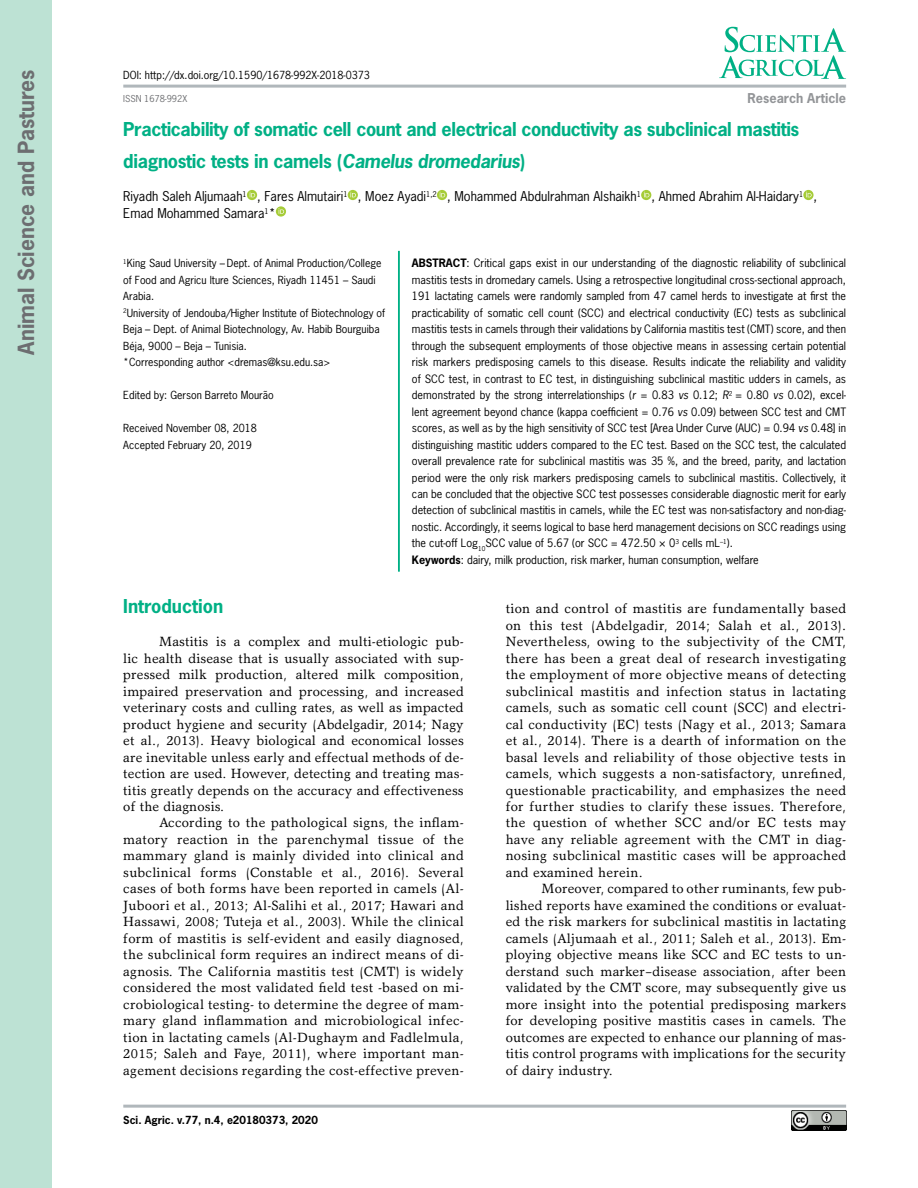
<style>
.page{position:relative;width:918px;height:1188px;background:#fff}
.page>*{position:absolute;margin:0;border:0;box-sizing:border-box;transform-origin:0 0}
.t1{font:700 21px "News Gothic";color:#6d6e71}
.t2{font:700 18px "News Gothic";letter-spacing:-.02em;color:#00b085}
.t3{font:700 18px "News Gothic";color:#00b085}
.t4{font:13.5px/16.5px "Garth Graphic";letter-spacing:.01em;color:#000;text-align:justify}
.t5{font:12.75px/16.5px "News Gothic";color:#000}
.t6{font:700 12.75px "News Gothic";color:#939598}
.t7{font:10.8px/16.5px "News Gothic";color:#000}
.t8{font:10.5px/16.5px "News Gothic";color:#000}
.t9{font:700 10.5px "News Gothic";color:#000}
.t10{font:9px "News Gothic";color:#6d6e71}
.s1{font-style:italic}
.s2{font-weight:700}
</style>
<div class="page">
<svg style="left:719px;top:27px;width:127px;height:52px"></svg>
<div style="left:0;top:0;width:51px;height:1188px;background:#bde2d4"></div>
<hr style="left:123px;top:85px;width:723px;height:3px;background:#b0b7bb">
<hr style="left:123px;top:1105px;width:723px;height:3px;background:#b0b7bb">
<img style="left:791px;top:1111px;width:55px;height:19px">
<svg style="left:247px;top:190px;width:10px;height:10px"></svg>
<svg style="left:250px;top:192px;width:5px;height:5px"></svg>
<svg style="left:348px;top:190px;width:10px;height:10px"></svg>
<svg style="left:350px;top:192px;width:6px;height:5px"></svg>
<svg style="left:437px;top:190px;width:10px;height:10px"></svg>
<svg style="left:440px;top:192px;width:5px;height:5px"></svg>
<svg style="left:641px;top:190px;width:10px;height:10px"></svg>
<svg style="left:644px;top:192px;width:5px;height:5px"></svg>
<svg style="left:803px;top:190px;width:11px;height:10px"></svg>
<svg style="left:806px;top:192px;width:6px;height:5px"></svg>
<svg style="left:276px;top:206px;width:10px;height:11px"></svg>
<svg style="left:279px;top:208px;width:5px;height:6px"></svg>
<hr style="left:398px;top:251px;width:2px;height:321px;background:#00b085">
<h1 class="t1" style="left:12px;top:355px;width:286px;rotate:-90deg">Animal Science and Pastures</h1>
<p class="t8" style="left:123px;top:66px;width:248px">DOI: http://dx.doi.org/10.1590/1678-992X-2018-0373</p>
<p class="t10" style="left:123px;top:93px;width:65px">ISSN 1678-992X</p>
<p class="t6" style="left:748px;top:89px;width:100px">Research Article</p>
<h2 class="t2" style="left:123px;top:117px;width:678px">Practicability of somatic cell count and electrical conductivity as subclinical mastitis</h2>
<h2 class="t2" style="left:123px;top:150px;width:404px">diagnostic tests in camels (<span class="s1">Camelus dromedarius</span>)</h2>
<p class="t5" style="left:123px;top:188px;width:695px">Riyadh Saleh Aljumaah<sup>1</sup> , Fares Almutairi<sup>1</sup> , Moez Ayadi<sup>1,2</sup> , Mohammed Abdulrahman Alshaikh<sup>1</sup> , Ahmed Abrahim Al-Haidary<sup>1</sup> ,<br>Emad Mohammed Samara<sup>1</sup>*</p>
<p class="t8" style="left:123px;top:255px;width:263px"><sup>1</sup>King Saud University – Dept. of Animal Production/College of Food and Agricu lture Sciences, Riyadh 11451 – Saudi Arabia.<br><sup>2</sup>University of Jendouba/Higher Institute of Biotechnology of Beja – Dept. of Animal Biotechnology, Av. Habib Bourguiba Béja, 9000 – Beja – Tunisia.<br>*Corresponding author &lt;dremas@ksu.edu.sa&gt;</p>
<p class="t8" style="left:123px;top:387px;width:152px">Edited by: Gerson Barreto Mourão</p>
<p class="t8" style="left:123px;top:420px;width:135px">Received November 08, 2018<br>Accepted February 20, 2019</p>
<p class="t7" style="left:412px;top:255px;width:436px"><span class="s2">ABSTRACT</span>: Critical gaps exist in our understanding of the diagnostic reliability of subclinical mastitis tests in dromedary camels. Using a retrospective longitudinal cross-sectional approach, 191 lactating camels were randomly sampled from 47 camel herds to investigate at first the practicability of somatic cell count (SCC) and electrical conductivity (EC) tests as subclinical mastitis tests in camels through their validations by California mastitis test (CMT) score, and then through the subsequent employments of those objective means in assessing certain potential risk markers predisposing camels to this disease. Results indicate the reliability and validity of SCC test, in contrast to EC test, in distinguishing subclinical mastitic udders in camels, as demonstrated by the strong interrelationships (<span class="s1">r</span> = 0.83 <span class="s1">vs</span> 0.12; <span class="s1">R</span><sup>2</sup> = 0.80 <span class="s1">vs</span> 0.02), excel&shy;lent agreement beyond chance (kappa coefficient = 0.76 <span class="s1">vs</span> 0.09) between SCC test and CMT scores, as well as by the high sensitivity of SCC test [Area Under Curve (AUC) = 0.94 <span class="s1">vs</span> 0.48] in distinguishing mastitic udders compared to the EC test. Based on the SCC test, the calculated overall prevalence rate for subclinical mastitis was 35 %, and the breed, parity, and lactation period were the only risk markers predisposing camels to subclinical mastitis. Collectively, it can be concluded that the objective SCC test possesses considerable diagnostic merit for early detection of subclinical mastitis in camels, while the EC test was non-satisfactory and non-diag&shy;nostic. Accordingly, it seems logical to base herd management decisions on SCC readings using the cut-off Log<sub>10</sub>SCC value of 5.67 (or SCC = 472.50 × 0<sup>3</sup> cells mL<sup>–1</sup>).<br><span class="s2">Keywords</span>: dairy, milk production, risk marker, human consumption, welfare</p>
<h2 class="t3" style="left:123px;top:595px;width:101px">Introduction</h2>
<p class="t4" style="left:123px;top:633px;width:342px;text-indent:36px">Mastitis is a complex and multi-etiologic pub&shy;lic health disease that is usually associated with sup&shy;pressed milk production, altered milk composition, impaired preservation and processing, and increased veterinary costs and culling rates, as well as impacted product hygiene and security (Abdelgadir, 2014; Nagy et al., 2013). Heavy biological and economical losses are inevitable unless early and effectual methods of de&shy;tection are used. However, detecting and treating mas&shy;titis greatly depends on the accuracy and effectiveness of the diagnosis.</p>
<p class="t4" style="left:123px;top:814px;width:342px;text-indent:36px">According to the pathological signs, the inflam&shy;matory reaction in the parenchymal tissue of the mammary gland is mainly divided into clinical and subclinical forms (Constable et al., 2016). Several cases of both forms have been reported in camels (Al-Juboori et al., 2013; Al-Salihi et al., 2017; Hawari and Hassawi, 2008; Tuteja et al., 2003). While the clinical form of mastitis is self-evident and easily diagnosed, the subclinical form requires an indirect means of di&shy;agnosis. The California mastitis test (CMT) is widely considered the most validated field test -based on mi&shy;crobiological testing- to determine the degree of mam&shy;mary gland inflammation and microbiological infec&shy;tion in lactating camels (Al-Dughaym and Fadlelmula, 2015; Saleh and Faye, 2011), where important man&shy;agement decisions regarding the cost-effective preven-</p>
<p class="t9" style="left:123px;top:1113px;width:196px">Sci. Agric. v.77, n.4, e20180373, 2020</p>
<p class="t4" style="left:506px;top:600px;width:342px">tion and control of mastitis are fundamentally based on this test (Abdelgadir, 2014; Salah et al., 2013).<br>Nevertheless, owing to the subjectivity of the CMT, there has been a great deal of research investigating the employment of more objective means of detecting subclinical mastitis and infection status in lactating camels, such as somatic cell count (SCC) and electri&shy;cal conductivity (EC) tests (Nagy et al., 2013; Samara et al., 2014). There is a dearth of information on the basal levels and reliability of those objective tests in camels, which suggests a non-satisfactory, unrefined, questionable practicability, and emphasizes the need for further studies to clarify these issues. Therefore, the question of whether SCC and/or EC tests may have any reliable agreement with the CMT in diag&shy;nosing subclinical mastitic cases will be approached and examined herein.</p>
<p class="t4" style="left:506px;top:880px;width:342px;text-indent:36px">Moreover, compared to other ruminants, few pub&shy;lished reports have examined the conditions or evaluat&shy;ed the risk markers for subclinical mastitis in lactating camels (Aljumaah et al., 2011; Saleh et al., 2013). Em&shy;ploying objective means like SCC and EC tests to un&shy;derstand such marker–disease association, after been validated by the CMT score, may subsequently give us more insight into the potential predisposing markers for developing positive mastitis cases in camels. The outcomes are expected to enhance our planning of mas&shy;titis control programs with implications for the security of dairy industry.</p>
</div>
